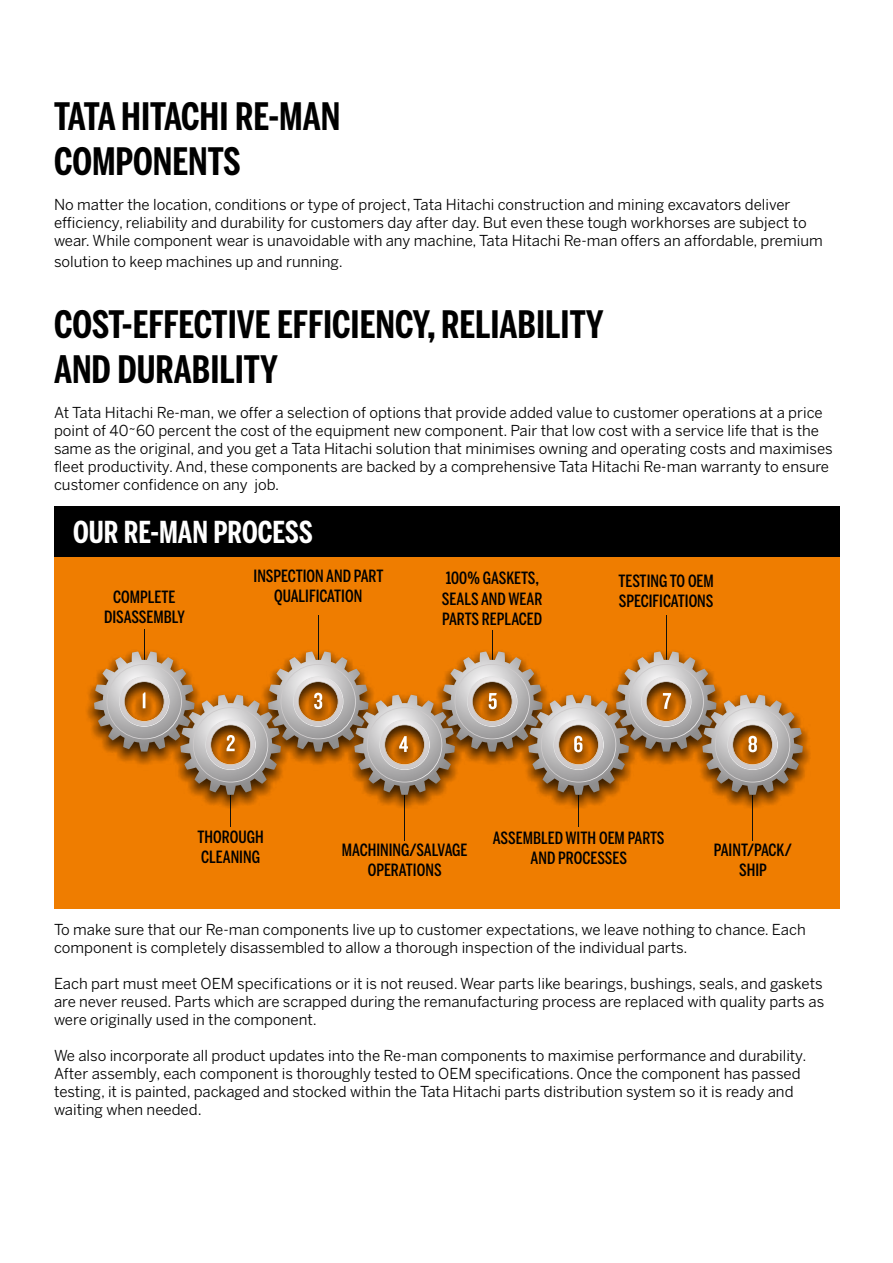
<style>
.page{position:relative;width:893px;height:1263px;background:#fff}
.page>*{position:absolute;margin:0;border:0;box-sizing:border-box;transform-origin:0 0}
.t1{font:700 37.5px/45px "Benton Sans Comp";color:#000}
.t2{font:700 30px "Benton Sans Comp";color:#fff}
.t3{font:500 16.8px/20.1px "Benton Sans Comp";color:#000;text-align:center}
.t4{font:15px/18px "Benton Sans";color:#000}
</style>
<div class="page">
<div style="left:54px;top:506px;width:786px;height:402px;background:#ef7d00"></div>
<div style="left:54px;top:506px;width:786px;height:50px;background:#000"></div>
<hr style="left:144px;top:629px;width:1px;height:46px;background:#12110b">
<hr style="left:230px;top:795px;width:1px;height:31px;background:#12110b">
<hr style="left:404px;top:795px;width:1px;height:46px;background:#12110b">
<hr style="left:579px;top:795px;width:1px;height:31px;background:#12110b">
<hr style="left:753px;top:795px;width:1px;height:46px;background:#12110b">
<hr style="left:318px;top:615px;width:1px;height:46px;background:#12110b">
<hr style="left:492px;top:630px;width:1px;height:31px;background:#12110b">
<hr style="left:666px;top:615px;width:1px;height:46px;background:#12110b">
<svg style="left:86px;top:651px;width:724px;height:158px"></svg>
<svg style="left:94px;top:652px;width:696px;height:132px"></svg>
<h1 class="t1" style="left:54px;top:93px;width:288px">TATA HITACHI RE-MAN<br>COMPONENTS</h1>
<p class="t4" style="left:54px;top:195px;width:770px">No matter the location, conditions or type of project, Tata Hitachi construction and mining excavators deliver efficiency, reliability and durability for customers day after day. But even these tough workhorses are subject to wear. While component wear is unavoidable with any machine, Tata Hitachi Re-man offers an affordable, premium</p>
<p class="t4" style="left:54px;top:253px;width:290px">solution to keep machines up and running.</p>
<h1 class="t1" style="left:54px;top:301px;width:551px">COST-EFFECTIVE EFFICIENCY, RELIABILITY<br>AND DURABILITY</h1>
<p class="t4" style="left:54px;top:403px;width:780px">At Tata Hitachi Re-man, we offer a selection of options that provide added value to customer operations at a price point of 40~60 percent the cost of the equipment new component. Pair that low cost with a service life that is the same as the original, and you get a Tata Hitachi solution that minimises owning and operating costs and maximises fleet productivity. And, these components are backed by a comprehensive Tata Hitachi Re-man warranty to ensure customer confidence on any job.</p>
<h2 class="t2" style="left:73px;top:514px;width:241px">OUR RE-MAN PROCESS</h2>
<p class="t3" style="left:104px;top:587px;width:82px">COMPLETE<br>DISASSEMBLY</p>
<p class="t3" style="left:254px;top:566px;width:131px">INSPECTION AND PART<br>QUALIFICATION</p>
<p class="t3" style="left:442px;top:568px;width:102px;text-align:left">100% GASKETS,<br>SEALS AND WEAR<br>PARTS REPLACED</p>
<p class="t3" style="left:618px;top:571px;width:97px;text-align:left">TESTING TO OEM<br>SPECIFICATIONS</p>
<p class="t3" style="left:197px;top:826px;width:68px;text-align:left">THOROUGH<br>CLEANING</p>
<p class="t3" style="left:342px;top:839px;width:127px">MACHINING/SALVAGE<br>OPERATIONS</p>
<p class="t3" style="left:493px;top:827px;width:173px">ASSEMBLED WITH OEM PARTS<br>AND PROCESSES</p>
<p class="t3" style="left:714px;top:840px;width:79px">PAINT/PACK/<br>SHIP</p>
<p class="t4" style="left:54px;top:920px;width:753px">To make sure that our Re-man components live up to customer expectations, we leave nothing to chance. Each component is completely disassembled to allow a thorough inspection of the individual parts.</p>
<p class="t4" style="left:54px;top:974px;width:772px;text-align:justify">Each part must meet OEM specifications or it is not reused. Wear parts like bearings, bushings, seals, and gaskets are never reused. Parts which are scrapped during the remanufacturing process are replaced with quality parts as were originally used in the component.</p>
<p class="t4" style="left:54px;top:1046px;width:754px">We also incorporate all product updates into the Re-man components to maximise performance and durability.<br>After assembly, each component is thoroughly tested to OEM specifications. Once the component has passed testing, it is painted, packaged and stocked within the Tata Hitachi parts distribution system so it is ready and waiting when needed.</p>
</div>
